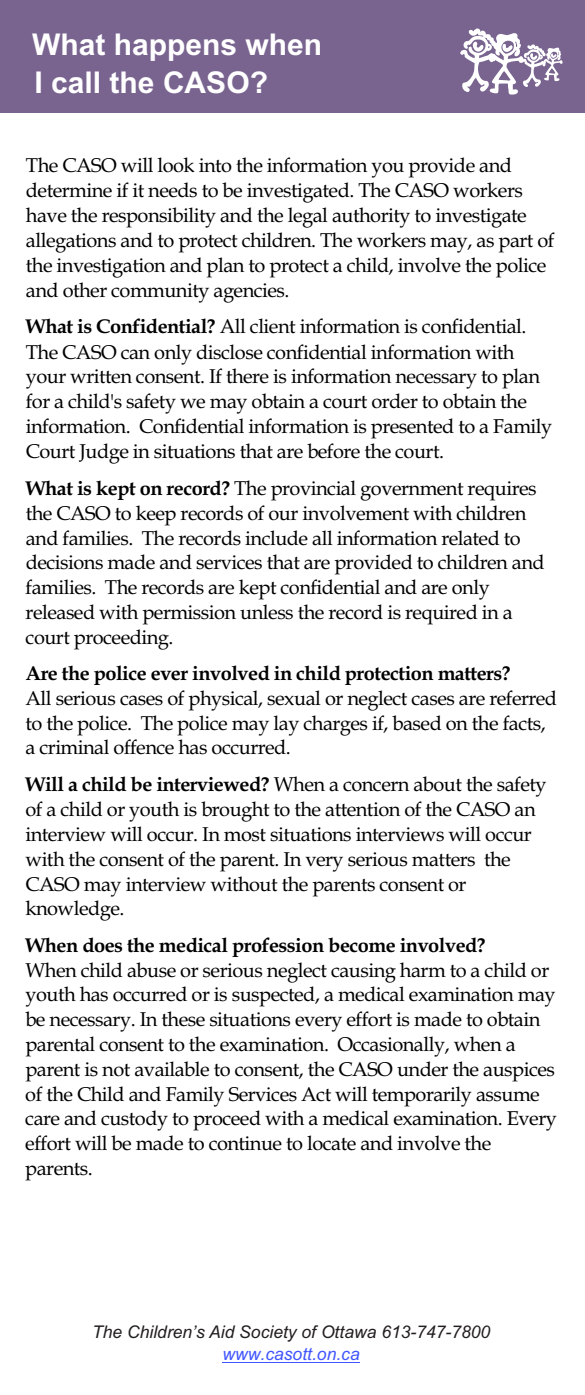
<style>
.page{position:relative;width:585px;height:1395px;background:#fff}
.page>*{position:absolute;margin:0;border:0;box-sizing:border-box;transform-origin:0 0}
.t1{font:700 30px/37.5px "Arial";color:#fff}
.t2{font:20px/24.8px "Book Antiqua";letter-spacing:-.025em;color:#000}
.t3{font:700 20px "Book Antiqua";letter-spacing:-.025em;color:#000}
.t4{font:italic 17.5px "Arial";color:#231f20}
.t5{font:italic 17.5px "Arial";color:#4055ff}
.s1{font-weight:700}
</style>
<div class="page">
<div style="left:0;top:0;width:585px;height:113px;background:#796490"></div>
<svg style="left:460px;top:28px;width:103px;height:67px"></svg>
<hr style="left:223px;top:1362px;width:137px;height:1px;background:#4055ff">
<h1 class="t1" style="left:32px;top:29px;width:292px">What happens when<br>I call the CASO?</h1>
<p class="t2" style="left:26px;top:155px;width:530px">The CASO will look into the information you provide and determine if it needs to be investigated. The CASO workers have the responsibility and the legal authority to investigate allegations and to protect children. The workers may, as part of the investigation and plan to protect a child, involve the police and other community agencies.</p>
<p class="t2" style="left:26px;top:317px;width:528px"><span class="s1">What is Confidential?</span> All client information is confidential.<br>The CASO can only disclose confidential information with your written consent. If there is information necessary to plan for a child's safety we may obtain a court order to obtain the information. Confidential information is presented to a Family Court Judge in situations that are before the court.</p>
<p class="t2" style="left:26px;top:478px;width:521px"><span class="s1">What is kept on record?</span> The provincial government requires the CASO to keep records of our involvement with children and families. The records include all information related to decisions made and services that are provided to children and families. The records are kept confidential and are only released with permission unless the record is required in a court proceeding.</p>
<p class="t3" style="left:26px;top:665px;width:487px">Are the police ever involved in child protection matters?</p>
<p class="t2" style="left:26px;top:688px;width:533px">All serious cases of physical, sexual or neglect cases are referred to the police. The police may lay charges if, based on the facts, a criminal offence has occurred.</p>
<p class="t2" style="left:25px;top:774px;width:523px"><span class="s1">Will a child be interviewed?</span> When a concern about the safety of a child or youth is brought to the attention of the CASO an interview will occur. In most situations interviews will occur with the consent of the parent. In very serious matters the CASO may interview without the parents consent or knowledge.</p>
<p class="t3" style="left:25px;top:937px;width:462px">When does the medical profession become involved?</p>
<p class="t2" style="left:25px;top:960px;width:533px">When child abuse or serious neglect causing harm to a child or youth has occurred or is suspected, a medical examination may be necessary. In these situations every effort is made to obtain parental consent to the examination. Occasionally, when a parent is not available to consent, the CASO under the auspices of the Child and Family Services Act will temporarily assume care and custody to proceed with a medical examination. Every effort will be made to continue to locate and involve the parents.</p>
<p class="t4" style="left:92px;top:1326px;width:400px">The Children’s Aid Society of Ottawa 613-747-7800</p>
<p class="t5" style="left:223px;top:1347px;width:139px">www.casott.on.ca</p>
</div>
